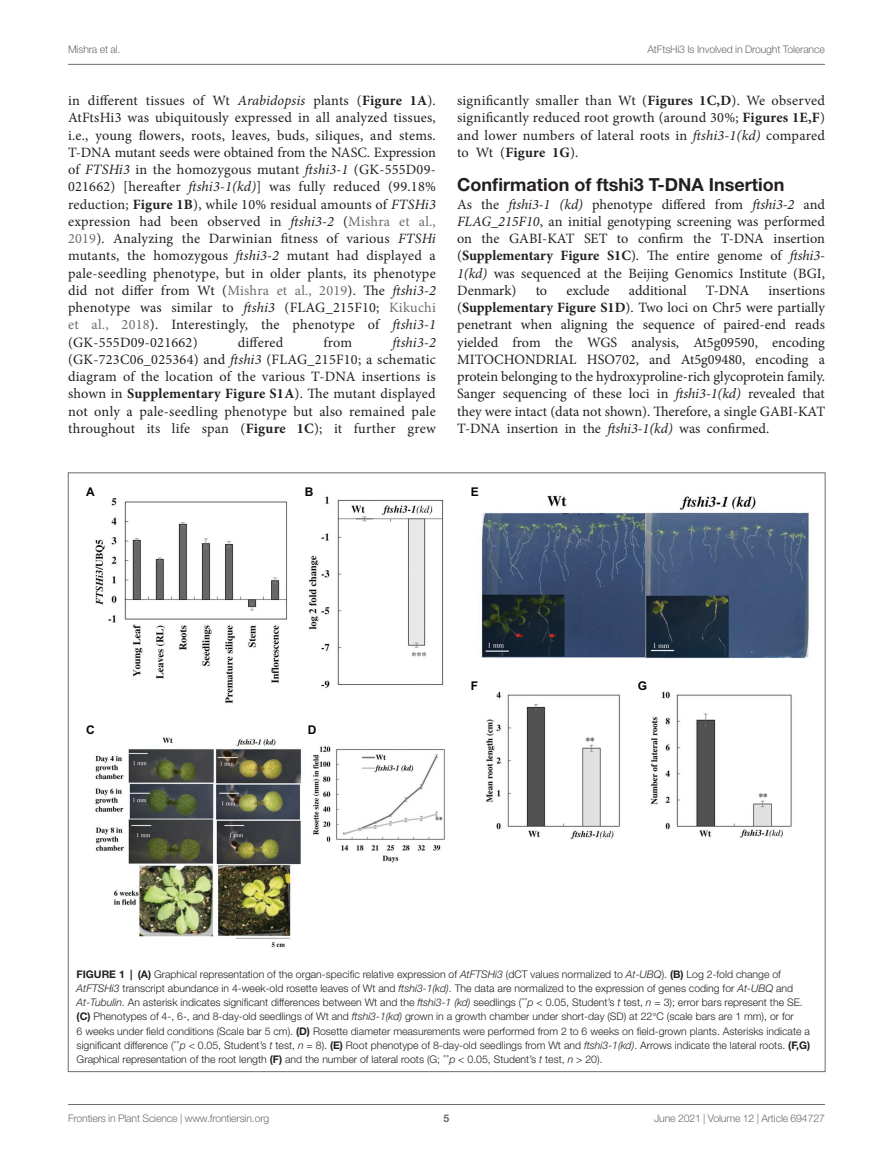
<style>
.page{position:relative;width:893px;height:1170px;background:#fff}
.page>*{position:absolute;margin:0;border:0;box-sizing:border-box;transform-origin:0 0}
.HEAD_2{font:700 18px "Helvetica Neue LT Std";color:#231f20}
.TEXT_FLUSH{font:14.25px/17.2px "Minion Pro";letter-spacing:.005em;color:#231f20;text-align:justify}
.t1{font:700 12px "Arial";color:#040503}
.FIG_LEG{font:300 10.5px/14.2px "Helvetica Neue LT Std";color:#231f20}
.t2{font:300 10.5px "Helvetica Neue LT Std";letter-spacing:-.015em;color:#6c6d70}
.t3{font:700 10.5px "Helvetica Neue LT Std";color:#6c6d70}
.s1{font-style:italic}
.s2{font-weight:700}
.s3{color:#6c6d70}
.s4{font-family:"STIX General";font-weight:400}
</style>
<div class="page">
<hr style="left:68px;top:64px;width:757px;height:1px;background:#6c6d70">
<hr style="left:68px;top:1104px;width:757px;height:1px;background:#6c6d70">
<img style="left:95px;top:495px;width:714px;height:453px">
<p class="t2" style="left:68px;top:42px;width:54px">Mishra et al.</p>
<p class="t2" style="left:647px;top:42px;width:179px">AtFtsHi3 Is Involved in Drought Tolerance</p>
<p class="TEXT_FLUSH" style="left:68px;top:92px;width:369px">in different tissues of Wt <span class="s1">Arabidopsis</span> plants (<span class="s2">Figure 1A</span>).<br>AtFtsHi3 was ubiquitously expressed in all analyzed tissues, i.e., young flowers, roots, leaves, buds, siliques, and stems.<br>T-DNA mutant seeds were obtained from the NASC. Expression of <span class="s1">FTSHi3</span> in the homozygous mutant <span class="s1">ftshi3-1</span> (GK-555D09- 021662) [hereafter <span class="s1">ftshi3-1(kd)</span>] was fully reduced (99.18% reduction; <span class="s2">Figure 1B</span>), while 10% residual amounts of <span class="s1">FTSHi3 </span>expression had been observed in <span class="s1">ftshi3-2</span> (<span class="s3">Mishra et al., 2019</span>). Analyzing the Darwinian fitness of various <span class="s1">FTSHi </span>mutants, the homozygous <span class="s1">ftshi3-2</span> mutant had displayed a pale-seedling phenotype, but in older plants, its phenotype did not differ from Wt (<span class="s3">Mishra et al., 2019</span>). The <span class="s1">ftshi3-2 </span>phenotype was similar to <span class="s1">ftshi3</span> (FLAG_215F10; <span class="s3">Kikuchi et al., 2018</span>). Interestingly, the phenotype of <span class="s1">ftshi3-1 </span>(GK-555D09-021662)</p>
<p class="TEXT_FLUSH" style="left:68px;top:333px;width:369px;text-indent:324px"><span class="s1">ftshi3-2 </span>(GK-723C06_025364) and <span class="s1">ftshi3</span> (FLAG_215F10; a schematic diagram of the location of the various T-DNA insertions is shown in <span class="s2">Supplementary Figure S1A</span>). The mutant displayed not only a pale-seedling phenotype but also remained pale throughout its life span (<span class="s2">Figure 1C</span>); it further grew</p>
<p class="TEXT_FLUSH" style="left:238px;top:333px;width:47px">differed</p>
<p class="TEXT_FLUSH" style="left:323px;top:333px;width:30px">from</p>
<p class="TEXT_FLUSH" style="left:457px;top:92px;width:369px">significantly smaller than Wt (<span class="s2">Figures 1C,D</span>). We observed significantly reduced root growth (around 30%; <span class="s2">Figures 1E,F</span>) and lower numbers of lateral roots in <span class="s1">ftshi3-1(kd)</span> compared to Wt (<span class="s2">Figure 1G</span>).</p>
<p class="HEAD_2" style="left:457px;top:174px;width:329px">Confirmation of ftshi3 T-DNA Insertion</p>
<p class="TEXT_FLUSH" style="left:457px;top:195px;width:369px">As the <span class="s1">ftshi3-1 (kd)</span> phenotype differed from <span class="s1">ftshi3-2</span> and <span class="s1">FLAG_215F10</span>, an initial genotyping screening was performed on the GABI-KAT SET to confirm the T-DNA insertion (<span class="s2">Supplementary Figure S1C</span>). The entire genome of <span class="s1">ftshi3- 1(kd)</span> was sequenced at the Beijing Genomics Institute (BGI, Denmark)</p>
<p class="TEXT_FLUSH" style="left:536px;top:282px;width:13px">to</p>
<p class="TEXT_FLUSH" style="left:566px;top:282px;width:45px">exclude</p>
<p class="TEXT_FLUSH" style="left:629px;top:282px;width:59px">additional</p>
<p class="TEXT_FLUSH" style="left:706px;top:282px;width:45px">T-DNA</p>
<p class="TEXT_FLUSH" style="left:457px;top:282px;width:369px;text-indent:311px">insertions (<span class="s2">Supplementary Figure S1D</span>). Two loci on Chr5 were partially penetrant when aligning the sequence of paired-end reads yielded from the WGS analysis, At5g09590, encoding MITOCHONDRIAL HSO702, and At5g09480, encoding a protein belonging to the hydroxyproline-rich glycoprotein family.<br>Sanger sequencing of these loci in <span class="s1">ftshi3-1(kd)</span> revealed that they were intact (data not shown). Therefore, a single GABI-KAT T-DNA insertion in the <span class="s1">ftshi3-1(kd)</span> was confirmed.</p>
<p class="t1" style="left:86px;top:483px;width:10px">A</p>
<p class="t1" style="left:305px;top:483px;width:10px">B</p>
<p class="t1" style="left:471px;top:483px;width:10px">E</p>
<p class="t1" style="left:86px;top:721px;width:10px">C</p>
<p class="t1" style="left:308px;top:721px;width:10px">D</p>
<p class="t1" style="left:471px;top:677px;width:9px">F</p>
<p class="t1" style="left:638px;top:677px;width:11px">G</p>
<p class="FIG_LEG" style="left:77px;top:966px;width:735px"><span class="s2">FIGURE 1 | (A)</span> Graphical representation of the organ-specific relative expression of <span class="s1">AtFTSHi3</span> (dCT values normalized to <span class="s1">At-UBQ</span>). <span class="s2">(B)</span> Log 2-fold change of <span class="s1">AtFTSHi3</span> transcript abundance in 4-week-old rosette leaves of Wt and <span class="s1">ftshi3-1(kd)</span>. The data are normalized to the expression of genes coding for <span class="s1">At-UBQ</span> and <span class="s1">At-Tubulin</span>. An asterisk indicates significant differences between Wt and the <span class="s1">ftshi3-1 (kd)</span> seedlings (<sup>**</sup><span class="s1">p</span> &lt; 0.05, Student’s <span class="s1">t</span> test, <span class="s1">n</span> = 3); error bars represent the SE. <span class="s2">(C)</span> Phenotypes of 4-, 6-, and 8-day-old seedlings of Wt and <span class="s1">ftshi3-1(kd)</span> grown in a growth chamber under short-day (SD) at 22<span class="s4">°</span>C (scale bars are 1 mm), or for<br>6 weeks under field conditions (Scale bar 5 cm). <span class="s2">(D)</span> Rosette diameter measurements were performed from 2 to 6 weeks on field-grown plants. Asterisks indicate a significant difference (<sup>**</sup><span class="s1">p</span> &lt; 0.05, Student’s <span class="s1">t</span> test, <span class="s1">n</span> = 8). <span class="s2">(E)</span> Root phenotype of 8-day-old seedlings from Wt and <span class="s1">ftshi3-1(kd)</span>. Arrows indicate the lateral roots. <span class="s2">(F,G)<br></span>Graphical representation of the root length <span class="s2">(F)</span> and the number of lateral roots (G; <sup>**</sup><span class="s1">p</span> &lt; 0.05, Student’s <span class="s1">t</span> test, <span class="s1">n</span> &gt; 20).</p>
<p class="t2" style="left:68px;top:1111px;width:203px">Frontiers in Plant Science | www.frontiersin.org</p>
<p class="t3" style="left:444px;top:1111px;width:7px">5</p>
<p class="t2" style="left:654px;top:1111px;width:172px">June 2021 | Volume 12 | Article 694727</p>
</div>
